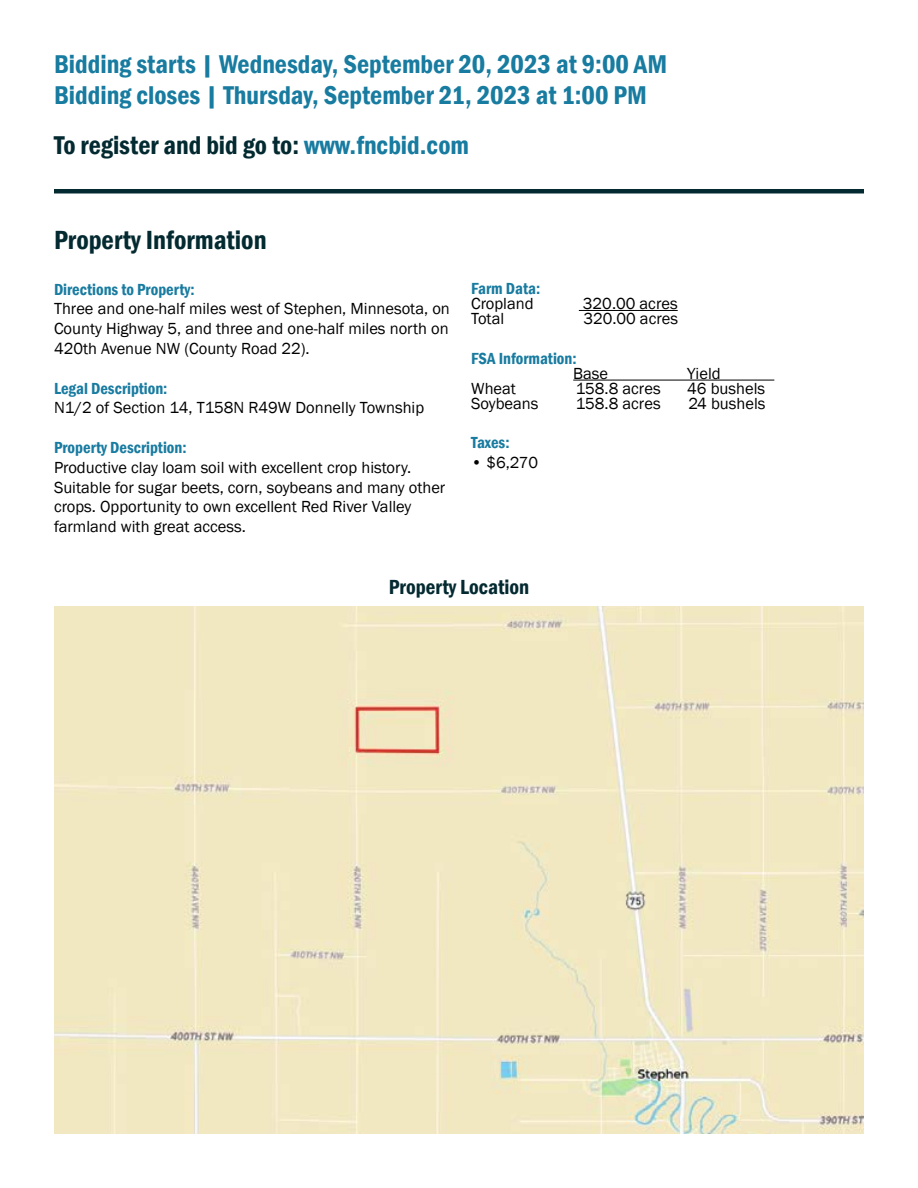
<style>
.page{position:relative;width:918px;height:1188px;background:#fff}
.page>*{position:absolute;margin:0;border:0;box-sizing:border-box;transform-origin:0 0}
.t1{font:600 condensed 27px "Franklin Gothic";color:#042a31}
.t2{font:600 condensed 26.4px/31.8px "Franklin Gothic";color:#187ba0}
.t3{font:600 condensed 26.4px "Franklin Gothic";color:#042a31}
.t4{font:600 condensed 21px "Franklin Gothic";color:#042a31}
.t5{font:16.5px/19.8px "Franklin Gothic";color:#000;text-align:justify}
.t6{font:600 condensed 16.5px "Franklin Gothic";color:#187ba0}
.s1{color:#187ba0}
</style>
<div class="page">
<div style="left:54px;top:189px;width:810px;height:5px;background:#042a31"></div>
<hr style="left:579px;top:310px;width:99px;height:1px;background:#000">
<hr style="left:573px;top:380px;width:201px;height:1px;background:#000">
<img style="left:54px;top:607px;width:810px;height:527px">
<h2 class="t2" style="left:54px;top:47px;width:615px">Bidding starts | Wednesday, September 20, 2023 at 9:00 AM<br>Bidding closes | Thursday, September 21, 2023 at 1:00 PM</h2>
<h2 class="t3" style="left:54px;top:127px;width:416px">To register and bid go to: <span class="s1">www.fncbid.com</span></h2>
<h1 class="t1" style="left:54px;top:222px;width:214px">Property Information</h1>
<p class="t6" style="left:54px;top:278px;width:142px">Directions to Property:</p>
<p class="t5" style="left:54px;top:299px;width:397px">Three and one-half miles west of Stephen, Minnesota, on County Highway 5, and three and one-half miles north on 420th Avenue NW (County Road 22).</p>
<p class="t6" style="left:54px;top:377px;width:115px">Legal Description:</p>
<p class="t5" style="left:54px;top:398px;width:372px">N1/2 of Section 14, T158N R49W Donnelly Township</p>
<p class="t6" style="left:54px;top:437px;width:134px">Property Description:</p>
<p class="t5" style="left:54px;top:458px;width:393px;text-align:left">Productive clay loam soil with excellent crop history.<br>Suitable for sugar beets, corn, soybeans and many other crops. Opportunity to own excellent Red River Valley farmland with great access.</p>
<p class="t6" style="left:471px;top:278px;width:71px">Farm Data:</p>
<p class="t5" style="left:471px;top:294px;width:64px">Cropland</p>
<p class="t5" style="left:583px;top:294px;width:96px">320.00 acres</p>
<p class="t5" style="left:471px;top:309px;width:35px">Total</p>
<p class="t5" style="left:583px;top:309px;width:96px">320.00 acres</p>
<p class="t6" style="left:471px;top:347px;width:107px">FSA Information:</p>
<p class="t5" style="left:573px;top:364px;width:36px">Base</p>
<p class="t5" style="left:687px;top:364px;width:35px">Yield</p>
<p class="t5" style="left:471px;top:379px;width:46px">Wheat</p>
<p class="t5" style="left:576px;top:379px;width:86px">158.8 acres</p>
<p class="t5" style="left:687px;top:379px;width:79px">46 bushels</p>
<p class="t5" style="left:471px;top:394px;width:69px">Soybeans</p>
<p class="t5" style="left:576px;top:394px;width:86px">158.8 acres</p>
<p class="t5" style="left:688px;top:394px;width:79px">24 bushels</p>
<p class="t6" style="left:471px;top:432px;width:40px">Taxes:</p>
<p class="t5" style="left:471px;top:453px;width:68px">• $6,270</p>
<p class="t4" style="left:389px;top:573px;width:142px">Property Location</p>
</div>
